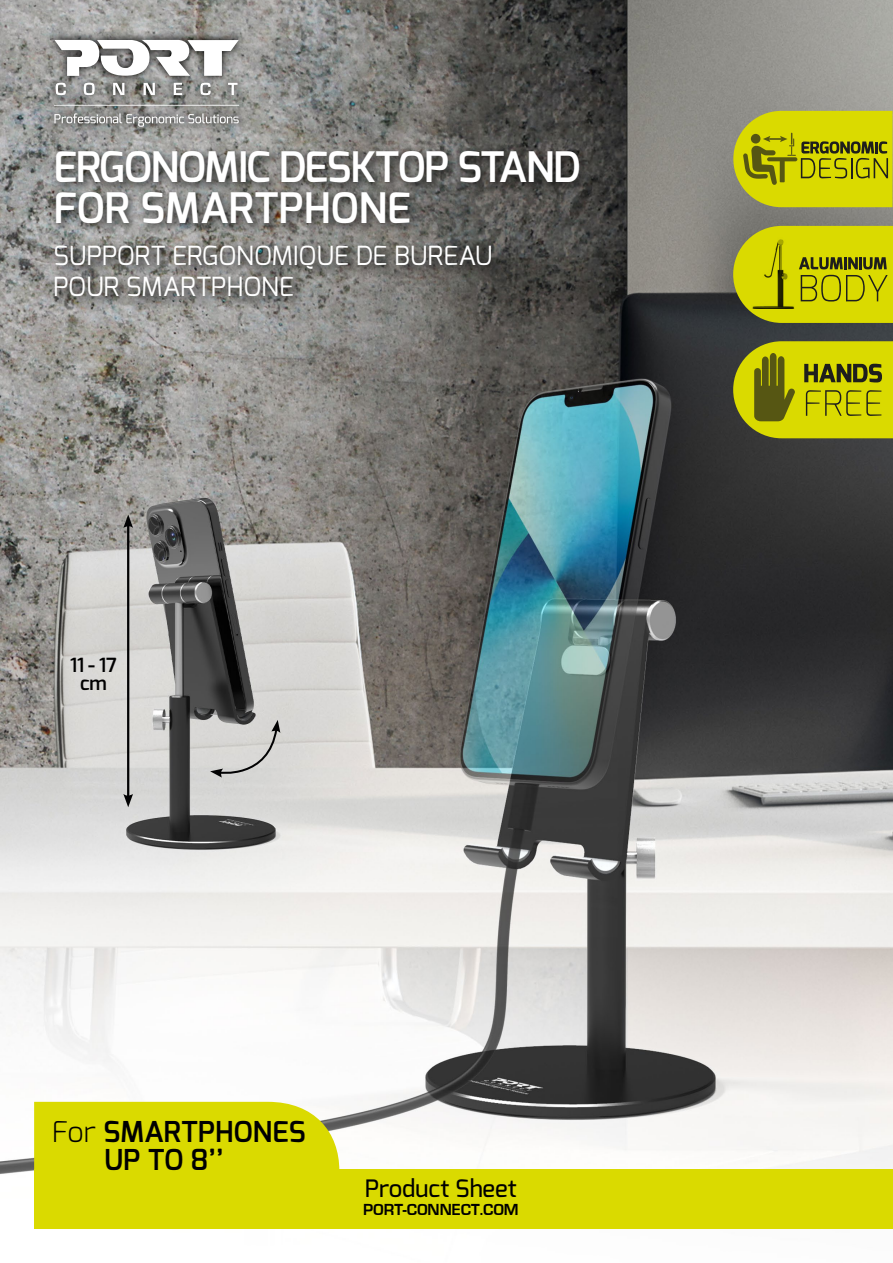
<style>
.page{position:relative;width:893px;height:1263px;background:#fff}
.page>*{position:absolute;margin:0;border:0;box-sizing:border-box;transform-origin:0 0}
.t1{font:600 42px/40.5px "Exo";letter-spacing:-.03em;color:#fff}
.t2{font:600 28.8px/28.2px "Exo";color:#000}
.t3{font:26.4px/31.7px "Exo";color:#fff}
.t4{font:500 24px "Exo";color:#000}
.t5{font:600 19.5px/18px "Exo";color:#000;text-align:center}
.t6{font:700 16.5px "Eurostile";color:#000}
.s1{font-weight:300}
</style>
<div class="page">
<img style="left:0;top:0;width:893px;height:1174px">
<div style="left:34px;top:1170px;width:859px;height:59px;background:#dada00"></div>
<div style="left:34px;top:1102px;width:305px;height:68px;background:#dada00"></div>
<div style="left:50px;top:146px;width:541px;height:89px;background:#000;opacity:.54"></div>
<div style="left:48px;top:238px;width:457px;height:73px;background:#000;opacity:.54"></div>
<svg style="left:45px;top:31px;width:202px;height:105px"></svg>
<svg style="left:56px;top:83px;width:10px;height:12px"></svg>
<svg style="left:84px;top:83px;width:11px;height:12px"></svg>
<svg style="left:113px;top:83px;width:11px;height:12px"></svg>
<svg style="left:144px;top:83px;width:11px;height:12px"></svg>
<svg style="left:174px;top:83px;width:8px;height:12px"></svg>
<svg style="left:200px;top:83px;width:11px;height:12px"></svg>
<svg style="left:228px;top:83px;width:10px;height:12px"></svg>
<svg style="left:54px;top:40px;width:185px;height:36px"></svg>
<hr style="left:54px;top:105px;width:185px;height:1px;background:#fff">
<svg style="left:54px;top:113px;width:185px;height:14px"></svg>
<svg style="left:733px;top:226px;width:160px;height:97px"></svg>
<img style="left:752px;top:238px;width:44px;height:71px">
<svg style="left:733px;top:341px;width:160px;height:97px"></svg>
<svg style="left:733px;top:111px;width:159px;height:96px"></svg>
<hr style="left:127px;top:524px;width:2px;height:274px;background:#020203">
<svg style="left:123px;top:794px;width:10px;height:13px"></svg>
<svg style="left:123px;top:514px;width:10px;height:14px"></svg>
<svg style="left:210px;top:720px;width:70px;height:60px"></svg>
<h1 class="t1" style="left:53px;top:147px;width:529px">ERGONOMIC DESKTOP STAND<br>FOR SMARTPHONE</h1>
<p class="t3" style="left:53px;top:239px;width:441px">SUPPORT ERGONOMIQUE DE BUREAU<br>POUR SMARTPHONE</p>
<p class="t5" style="left:70px;top:656px;width:48px">11 - 17 cm</p>
<p class="t2" style="left:104px;top:1117px;width:203px;text-indent:-52px"><span class="s1">For</span> SMARTPHONES<br>UP TO 8’’</p>
<p class="t4" style="left:365px;top:1173px;width:153px">Product Sheet</p>
<p class="t6" style="left:363px;top:1203px;width:157px">PORT-CONNECT.COM</p>
</div>
